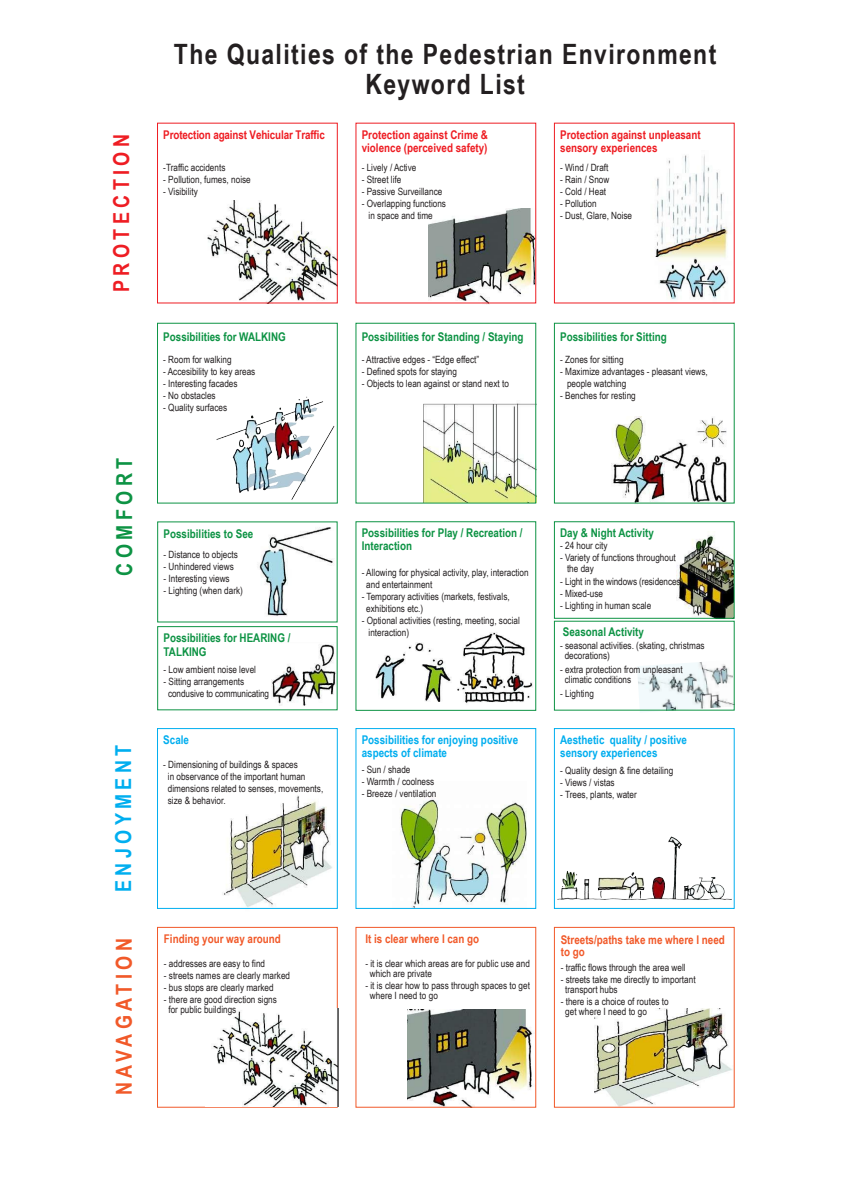
<style>
.page{position:relative;width:842px;height:1191px;background:#fff}
.page>*{position:absolute;margin:0;border:0;box-sizing:border-box;transform-origin:0 0}
.t1{font:700 28px/30px "Arial Narrow";letter-spacing:.05em;color:#231f20;text-align:center}
.t2{font:700 22px "Arial Narrow";letter-spacing:.2em;color:#ee1d23}
.t3{font:700 22px "Arial Narrow";letter-spacing:.2em;color:#f15929}
.t4{font:700 22px "Arial Narrow";letter-spacing:.2em;color:#00aeef}
.t5{font:700 22px "Arial Narrow";letter-spacing:.2em;color:#0d9344}
.t6{font:700 12px/12.2px "Arial Narrow";color:#0d9344}
.t7{font:700 12px/13.3px "Arial Narrow";color:#ee1d23}
.t8{font:700 12px/12.7px "Arial Narrow";color:#00aeef}
.t9{font:700 12px/12px "Arial Narrow";color:#f15929}
.t10{font:10px/12px "Arial Narrow";color:#231f20}
</style>
<div class="page">
<img style="left:594px;top:1008px;width:140px;height:100px">
<img style="left:407px;top:1009px;width:130px;height:98px">
<img style="left:222px;top:795px;width:110px;height:112px">
<img style="left:637px;top:662px;width:98px;height:50px">
<img style="left:423px;top:403px;width:111px;height:98px">
<img style="left:457px;top:632px;width:76px;height:72px">
<img style="left:400px;top:797px;width:127px;height:110px">
<img style="left:557px;top:836px;width:175px;height:64px">
<div style="left:157px;top:728px;width:181px;height:181px;border:1px solid #00aeef"></div>
<img style="left:428px;top:208px;width:109px;height:97px">
<img style="left:259px;top:527px;width:74px;height:89px">
<img style="left:271px;top:644px;width:64px;height:61px">
<img style="left:611px;top:417px;width:120px;height:87px">
<img style="left:216px;top:396px;width:119px;height:104px">
<img style="left:655px;top:155px;width:73px;height:145px">
<img style="left:207px;top:200px;width:129px;height:101px">
<img style="left:375px;top:642px;width:77px;height:60px">
<img style="left:677px;top:535px;width:56px;height:82px">
<div style="left:355px;top:521px;width:181px;height:190px;border:1px solid #0d9344"></div>
<div style="left:355px;top:728px;width:181px;height:181px;border:1px solid #00aeef"></div>
<div style="left:554px;top:728px;width:181px;height:181px;border:1px solid #00aeef"></div>
<div style="left:157px;top:927px;width:181px;height:180px;border:1px solid #f15929"></div>
<div style="left:355px;top:927px;width:181px;height:180px;border:1px solid #f15929"></div>
<div style="left:554px;top:927px;width:181px;height:180px;border:1px solid #f15929"></div>
<div style="left:554px;top:521px;width:181px;height:98px;border:1px solid #0d9344"></div>
<div style="left:157px;top:626px;width:181px;height:84px;border:1px solid #0d9344"></div>
<div style="left:157px;top:323px;width:181px;height:180px;border:1px solid #0d9344"></div>
<div style="left:157px;top:123px;width:181px;height:180px;border:1px solid #ee1d23"></div>
<img style="left:206px;top:1008px;width:132px;height:98px">
<h2 class="t2" style="left:105px;top:292px;width:159px;rotate:-90deg">PROTECTION</h2>
<h2 class="t5" style="left:108px;top:575px;width:119px;rotate:-90deg">COMFORT</h2>
<h2 class="t4" style="left:107px;top:892px;width:149px;rotate:-90deg">ENJOYMENT</h2>
<h2 class="t3" style="left:107px;top:1095px;width:158px;rotate:-90deg">NAVAGATION</h2>
<h1 class="t1" style="left:174px;top:38px;width:544px">The Qualities of the Pedestrian Environment<br>Keyword List</h1>
<p class="t7" style="left:163px;top:127px;width:163px">Protection against Vehicular Traffic</p>
<p class="t10" style="left:163px;top:161px;width:64px">-Traffic accidents</p>
<p class="t10" style="left:163px;top:173px;width:89px">- Pollution, fumes, noise</p>
<p class="t10" style="left:163px;top:185px;width:36px">- Visibility</p>
<p class="t7" style="left:362px;top:127px;width:128px">Protection against Crime &amp; violence (perceived safety)</p>
<p class="t10" style="left:362px;top:161px;width:56px">- Lively / Active</p>
<p class="t10" style="left:362px;top:173px;width:41px">- Street life</p>
<p class="t10" style="left:362px;top:185px;width:82px">- Passive Surveillance</p>
<p class="t10" style="left:369px;top:197px;width:79px;text-indent:-7px">- Overlapping functions in space and time</p>
<p class="t7" style="left:560px;top:127px;width:142px">Protection against unpleasant sensory experiences</p>
<p class="t10" style="left:560px;top:161px;width:50px">- Wind / Draft</p>
<p class="t10" style="left:560px;top:173px;width:51px">- Rain / Snow</p>
<p class="t10" style="left:560px;top:185px;width:48px">- Cold / Heat</p>
<p class="t10" style="left:560px;top:197px;width:38px">- Pollution</p>
<p class="t10" style="left:560px;top:209px;width:73px">- Dust, Glare, Noise</p>
<p class="t6" style="left:163px;top:330px;width:124px">Possibilities for WALKING</p>
<p class="t10" style="left:163px;top:353px;width:70px">- Room for walking</p>
<p class="t10" style="left:163px;top:365px;width:94px">- Accesibility to key areas</p>
<p class="t10" style="left:163px;top:377px;width:76px">- Interesting facades</p>
<p class="t10" style="left:163px;top:389px;width:54px">- No obstacles</p>
<p class="t10" style="left:163px;top:401px;width:65px">- Quality surfaces</p>
<p class="t6" style="left:362px;top:330px;width:163px">Possibilities for Standing / Staying</p>
<p class="t10" style="left:362px;top:353px;width:119px">- Attractive edges - “Edge effect”</p>
<p class="t10" style="left:362px;top:365px;width:97px">- Defined spots for staying</p>
<p class="t10" style="left:362px;top:377px;width:149px">- Objects to lean against or stand next to</p>
<p class="t6" style="left:560px;top:330px;width:108px">Possibilities for Sitting</p>
<p class="t10" style="left:560px;top:353px;width:65px">- Zones for sitting</p>
<p class="t10" style="left:567px;top:365px;width:142px;text-indent:-7px">- Maximize advantages - pleasant views, people watching</p>
<p class="t10" style="left:560px;top:389px;width:77px">- Benches for resting</p>
<p class="t6" style="left:164px;top:527px;width:91px">Possibilities to See</p>
<p class="t10" style="left:164px;top:548px;width:76px">- Distance to objects</p>
<p class="t10" style="left:164px;top:560px;width:72px">- Unhindered views</p>
<p class="t10" style="left:164px;top:572px;width:68px">- Interesting views</p>
<p class="t10" style="left:164px;top:584px;width:81px">- Lighting (when dark)</p>
<p class="t6" style="left:164px;top:630px;width:128px;line-height:13.9px">Possibilities for HEARING /<br>TALKING</p>
<p class="t10" style="left:164px;top:663px;width:94px">- Low ambient noise level</p>
<p class="t10" style="left:168px;top:675px;width:102px;text-indent:-5px">- Sitting arrangements condusive to communicating</p>
<p class="t8" style="left:163px;top:733px;width:27px">Scale</p>
<p class="t10" style="left:168px;top:758px;width:157px;text-indent:-5px">- Dimensioning of buildings &amp; spaces<br>in observance of the important human dimensions related to senses, movements, size &amp; behavior.</p>
<p class="t6" style="left:362px;top:526px;width:162px">Possibilities for Play / Recreation /<br>Interaction</p>
<p class="t10" style="left:366px;top:566px;width:164px;text-indent:-5px">- Allowing for physical activity, play, interaction and entertainment</p>
<p class="t10" style="left:366px;top:590px;width:145px;text-indent:-5px">- Temporary activities (markets, festivals, exhibitions etc.)</p>
<p class="t10" style="left:369px;top:614px;width:153px;text-indent:-7px">- Optional activities (resting, meeting, social interaction)</p>
<p class="t8" style="left:362px;top:733px;width:158px">Possibilities for enjoying positive aspects of climate</p>
<p class="t10" style="left:362px;top:763px;width:50px">- Sun / shade</p>
<p class="t10" style="left:362px;top:775px;width:74px">- Warmth / coolness</p>
<p class="t10" style="left:362px;top:787px;width:76px">- Breeze / ventilation</p>
<p class="t6" style="left:560px;top:526px;width:95px">Day &amp; Night Activity</p>
<p class="t10" style="left:560px;top:539px;width:49px">- 24 hour city</p>
<p class="t10" style="left:567px;top:552px;width:110px;line-height:10.9px;text-indent:-7px">- Variety of functions throughout the day</p>
<p class="t10" style="left:560px;top:575px;width:125px">- Light in the windows (residences)</p>
<p class="t10" style="left:560px;top:587px;width:44px">- Mixed-use</p>
<p class="t10" style="left:560px;top:599px;width:93px">- Lighting in human scale</p>
<p class="t6" style="left:563px;top:625px;width:83px">Seasonal Activity</p>
<p class="t10" style="left:565px;top:640px;width:141px;line-height:10.3px;text-indent:-5px">- seasonal activities. (skating, christmas decorations)</p>
<p class="t10" style="left:565px;top:664px;width:120px;line-height:10.3px;text-indent:-5px">- extra protection from unpleasant climatic conditions</p>
<p class="t10" style="left:560px;top:687px;width:35px">- Lighting</p>
<p class="t8" style="left:560px;top:733px;width:128px">Aesthetic quality / positive sensory experiences</p>
<p class="t10" style="left:560px;top:763px;width:115px">- Quality design &amp; fine detailing</p>
<p class="t10" style="left:560px;top:775px;width:56px">- Views / vistas</p>
<p class="t10" style="left:560px;top:787px;width:78px">- Trees, plants, water</p>
<p class="t9" style="left:164px;top:932px;width:119px">Finding your way around</p>
<p class="t10" style="left:164px;top:957px;width:103px">- addresses are easy to find</p>
<p class="t10" style="left:164px;top:969px;width:128px">- streets names are clearly marked</p>
<p class="t10" style="left:164px;top:981px;width:111px">- bus stops are clearly marked</p>
<p class="t10" style="left:168px;top:994px;width:110px;line-height:10px;text-indent:-5px">- there are good direction signs for public buildings</p>
<p class="t9" style="left:365px;top:932px;width:115px">It is clear where I can go</p>
<p class="t10" style="left:370px;top:958px;width:161px;line-height:10px;text-indent:-5px">- it is clear which areas are for public use and which are private</p>
<p class="t10" style="left:370px;top:980px;width:161px;line-height:10px;text-indent:-5px">- it is clear how to pass through spaces to get where I need to go</p>
<p class="t9" style="left:561px;top:933px;width:166px">Streets/paths take me where I need to go</p>
<p class="t10" style="left:561px;top:961px;width:126px">- traffic flows through the area well</p>
<p class="t10" style="left:565px;top:974px;width:132px;line-height:10px;text-indent:-5px">- streets take me directly to important transport hubs</p>
<p class="t10" style="left:565px;top:996px;width:105px;line-height:10px;text-indent:-5px">- there is a choice of routes to get where I need to go</p>
</div>
